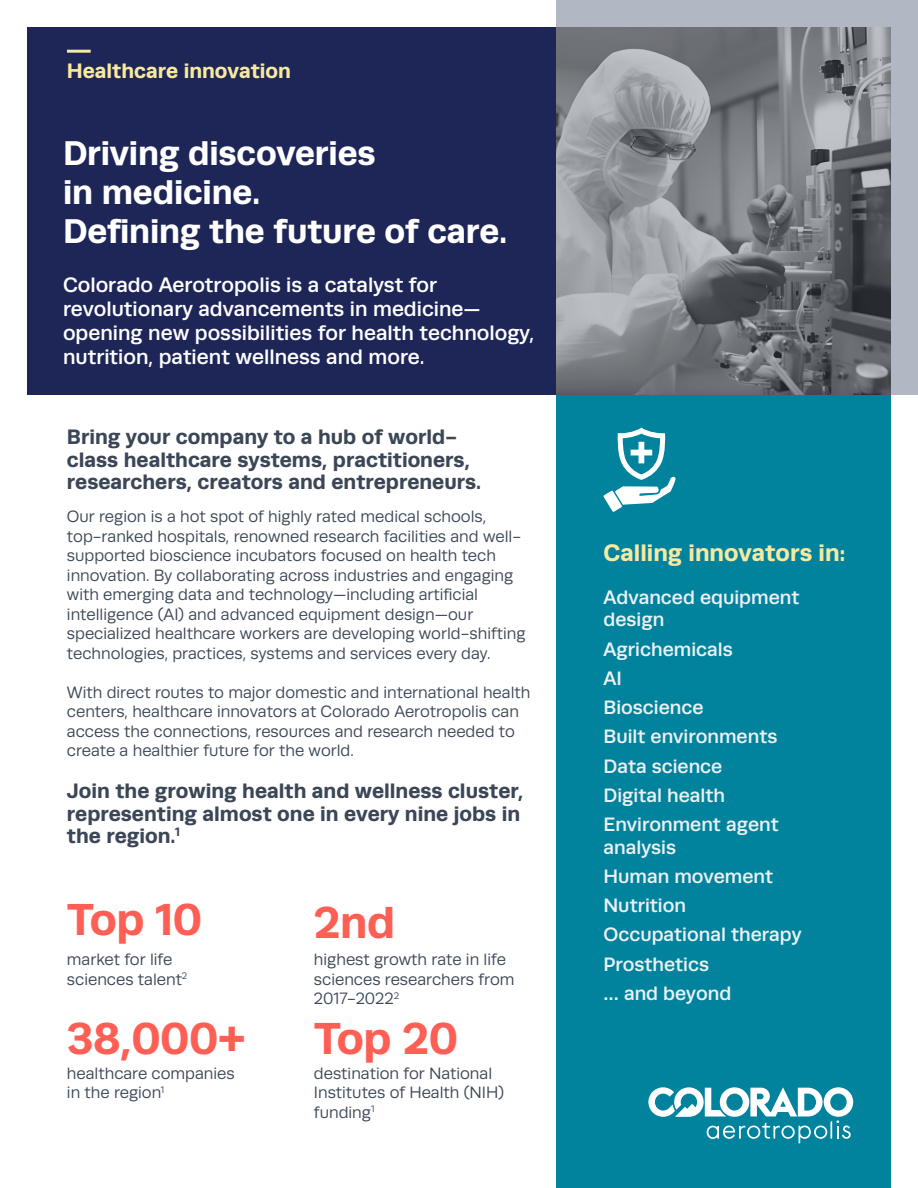
<style>
.page{position:relative;width:918px;height:1188px;background:#fff}
.page>*{position:absolute;margin:0;border:0;box-sizing:border-box;transform-origin:0 0}
.t1{font:700 45px "Runda";letter-spacing:-.01em;color:#fe5f55}
.t2{font:700 34.5px/39px "Runda";letter-spacing:-.005em;color:#fff}
.t3{font:700 24px "Runda";color:#f8e9a1}
.t4{font:700 21px/22.5px "Runda";color:#3b4656}
.t5{font:500 21px/24px "Runda";color:#fff}
.t6{font:700 21px "Runda";color:#f8e9a1}
.t7{font:500 19.5px/22.5px "Runda";color:#ebf1f4}
.t8{font:16.5px/19.5px "Runda";color:#3b4656}
</style>
<div class="page">
<div style="left:556px;top:0;width:362px;height:394px;background:#b1b8c4"></div>
<div style="left:27px;top:27px;width:529px;height:367px;background:#1d2657"></div>
<div style="left:556px;top:394px;width:335px;height:794px;background:#01839d"></div>
<svg style="left:648px;top:1087px;width:205px;height:56px"></svg>
<img style="left:556px;top:27px;width:335px;height:367px">
<hr style="left:67px;top:50px;width:24px;height:3px;background:#f8e9a1">
<svg style="left:603px;top:428px;width:73px;height:84px"></svg>
<p class="t6" style="left:67px;top:58px;width:226px">Healthcare innovation</p>
<p class="t2" style="left:63px;top:133px;width:314px">Driving discoveries in medicine.</p>
<p class="t2" style="left:63px;top:211px;width:446px">Defining the future of care.</p>
<p class="t5" style="left:63px;top:272px;width:473px">Colorado Aerotropolis is a catalyst for revolutionary advancements in medicine— opening new possibilities for health technology, nutrition, patient wellness and more.</p>
<p class="t4" style="left:67px;top:425px;width:416px">Bring your company to a hub of world&shy;class healthcare systems, practitioners, researchers, creators and entrepreneurs.</p>
<p class="t8" style="left:67px;top:507px;width:460px">Our region is a hot spot of highly rated medical schools, top-ranked hospitals, renowned research facilities and well&shy;supported bioscience incubators focused on health tech innovation. By collaborating across industries and engaging with emerging data and technology—including artificial intelligence (AI) and advanced equipment design—our specialized healthcare workers are developing world-shifting technologies, practices, systems and services every day.</p>
<p class="t8" style="left:67px;top:682px;width:465px">With direct routes to major domestic and international health centers, healthcare innovators at Colorado Aerotropolis can access the connections, resources and research needed to create a healthier future for the world.</p>
<p class="t4" style="left:67px;top:779px;width:458px">Join the growing health and wellness cluster, representing almost one in every nine jobs in the region.<sup>1</sup></p>
<p class="t1" style="left:67px;top:892px;width:137px">Top 10</p>
<p class="t8" style="left:67px;top:950px;width:122px">market for life sciences talent<sup>2</sup></p>
<p class="t1" style="left:67px;top:1012px;width:180px">38,000+</p>
<p class="t1" style="left:314px;top:895px;width:83px">2nd</p>
<p class="t8" style="left:314px;top:950px;width:202px">highest growth rate in life sciences researchers from<br>2017-2022<sup>2</sup></p>
<p class="t1" style="left:314px;top:1012px;width:146px">Top 20</p>
<p class="t8" style="left:67px;top:1064px;width:169px">healthcare companies in the region<sup>1</sup></p>
<p class="t8" style="left:314px;top:1064px;width:191px">destination for National<br>Institutes of Health (NIH) funding<sup>1</sup></p>
<p class="t3" style="left:604px;top:539px;width:244px">Calling innovators in:</p>
<p class="t7" style="left:604px;top:586px;width:197px">Advanced equipment design</p>
<p class="t7" style="left:604px;top:638px;width:131px">Agrichemicals</p>
<p class="t7" style="left:604px;top:667px;width:20px">AI</p>
<p class="t7" style="left:604px;top:696px;width:102px">Bioscience</p>
<p class="t7" style="left:604px;top:725px;width:175px">Built environments</p>
<p class="t7" style="left:604px;top:755px;width:120px">Data science</p>
<p class="t7" style="left:604px;top:784px;width:123px">Digital health</p>
<p class="t7" style="left:604px;top:813px;width:177px">Environment agent analysis</p>
<p class="t7" style="left:604px;top:865px;width:171px">Human movement</p>
<p class="t7" style="left:604px;top:894px;width:84px">Nutrition</p>
<p class="t7" style="left:604px;top:923px;width:200px">Occupational therapy</p>
<p class="t7" style="left:604px;top:953px;width:107px">Prosthetics</p>
<p class="t7" style="left:604px;top:982px;width:129px">… and beyond</p>
</div>
